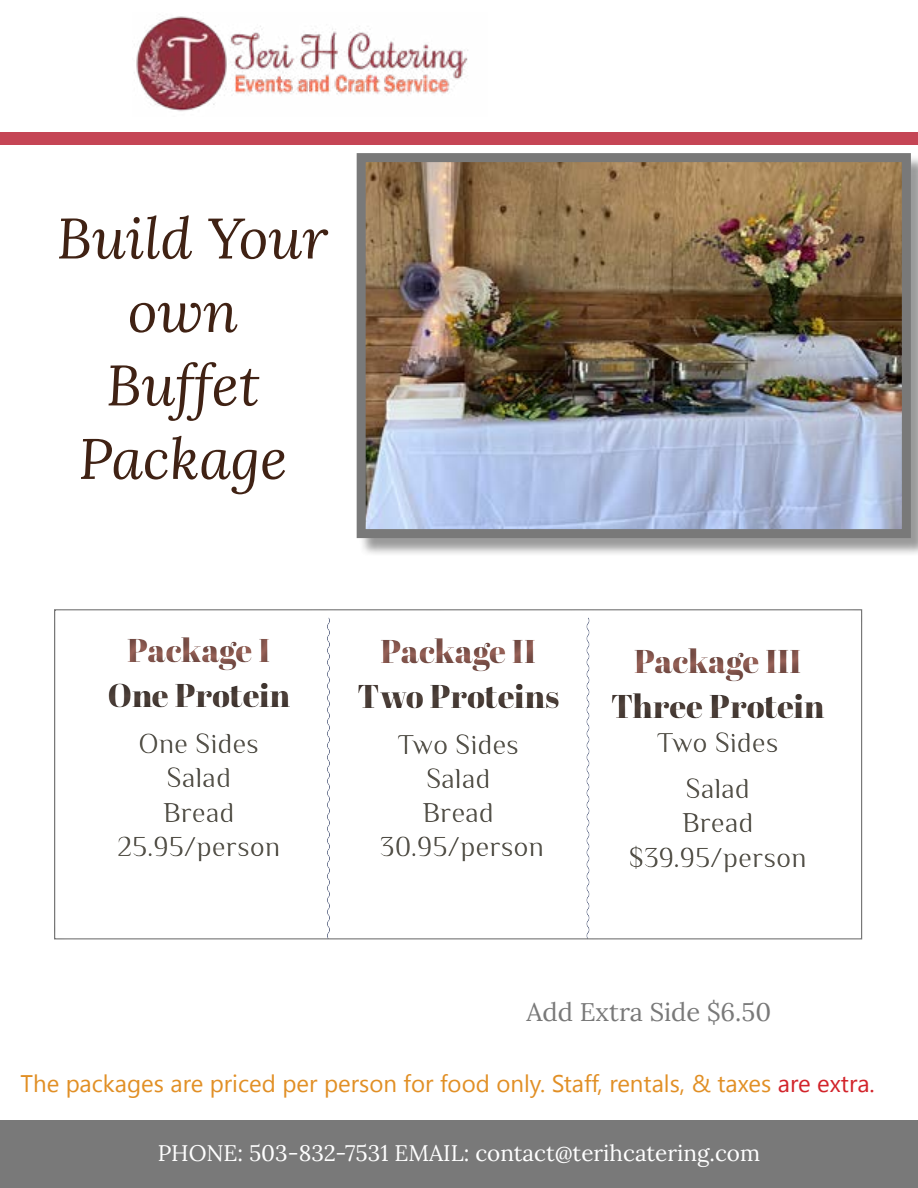
<style>
.page{position:relative;width:918px;height:1188px;background:#fff}
.page>*{position:absolute;margin:0;border:0;box-sizing:border-box;transform-origin:0 0}
.t1{font:italic 700 57px/73.5px "Lora";color:#402214;text-align:center}
.t2{font:33px "Abril Fatface";letter-spacing:-.005em;color:#52443d}
.t3{font:33px "Abril Fatface";letter-spacing:-.01em;color:#996359}
.t4{font:28.5px/34.2px "Philosopher";color:#5b584f;text-align:center}
.t5{font:25.5px "Lora";color:#797979}
.t6{font:24px "Segoe UI Symbol";color:#e18f25}
.t7{font:22.5px "Lora";color:#fff}
</style>
<div class="page">
<div style="left:42px;top:599px;width:836px;height:360px;background:#000;opacity:.5"></div>
<div style="left:359px;top:156px;width:559px;height:400px;background:#797979;opacity:.75"></div>
<img style="left:367px;top:163px;width:534px;height:365px">
<div style="left:357px;top:153px;width:554px;height:385px;border:9px solid #797979"></div>
<div style="left:0;top:132px;width:918px;height:12px;background:#c54555"></div>
<img style="left:134px;top:16px;width:334px;height:95px">
<div style="left:0;top:1120px;width:918px;height:68px;background:#797979"></div>
<h1 class="t1" style="left:57px;top:200px;width:273px">Build Your own<br>Buffet<br>Package</h1>
<p class="t3" style="left:127px;top:627px;width:145px">Package I</p>
<p class="t2" style="left:107px;top:672px;width:184px">One Protein</p>
<p class="t4" style="left:117px;top:727px;width:165px">One Sides<br>Salad<br>Bread<br>25.95/person</p>
<p class="t3" style="left:381px;top:628px;width:157px">Package II</p>
<p class="t2" style="left:357px;top:673px;width:204px">Two Proteins</p>
<p class="t4" style="left:380px;top:727px;width:166px">Two Sides<br>Salad<br>Bread<br>30.95/person</p>
<p class="t3" style="left:634px;top:638px;width:169px">Package III</p>
<p class="t2" style="left:611px;top:683px;width:215px">Three Protein</p>
<p class="t4" style="left:657px;top:720px;width:123px;line-height:46.2px">Two Sides<br>Salad</p>
<p class="t4" style="left:629px;top:806px;width:180px">Bread $39.95/person</p>
<p class="t5" style="left:527px;top:993px;width:246px">Add Extra Side $6.50</p>
<p class="t6" style="left:359px;top:1070px;width:172px">▲□■ □ □□ □■●</p>
<p class="t6" style="left:630px;top:1070px;width:51px">■▼ ●▲</p>
<p class="t7" style="left:158px;top:1136px;width:604px">PHONE: 503-832-7531 EMAIL: contact@terihcatering.com</p>
</div>
